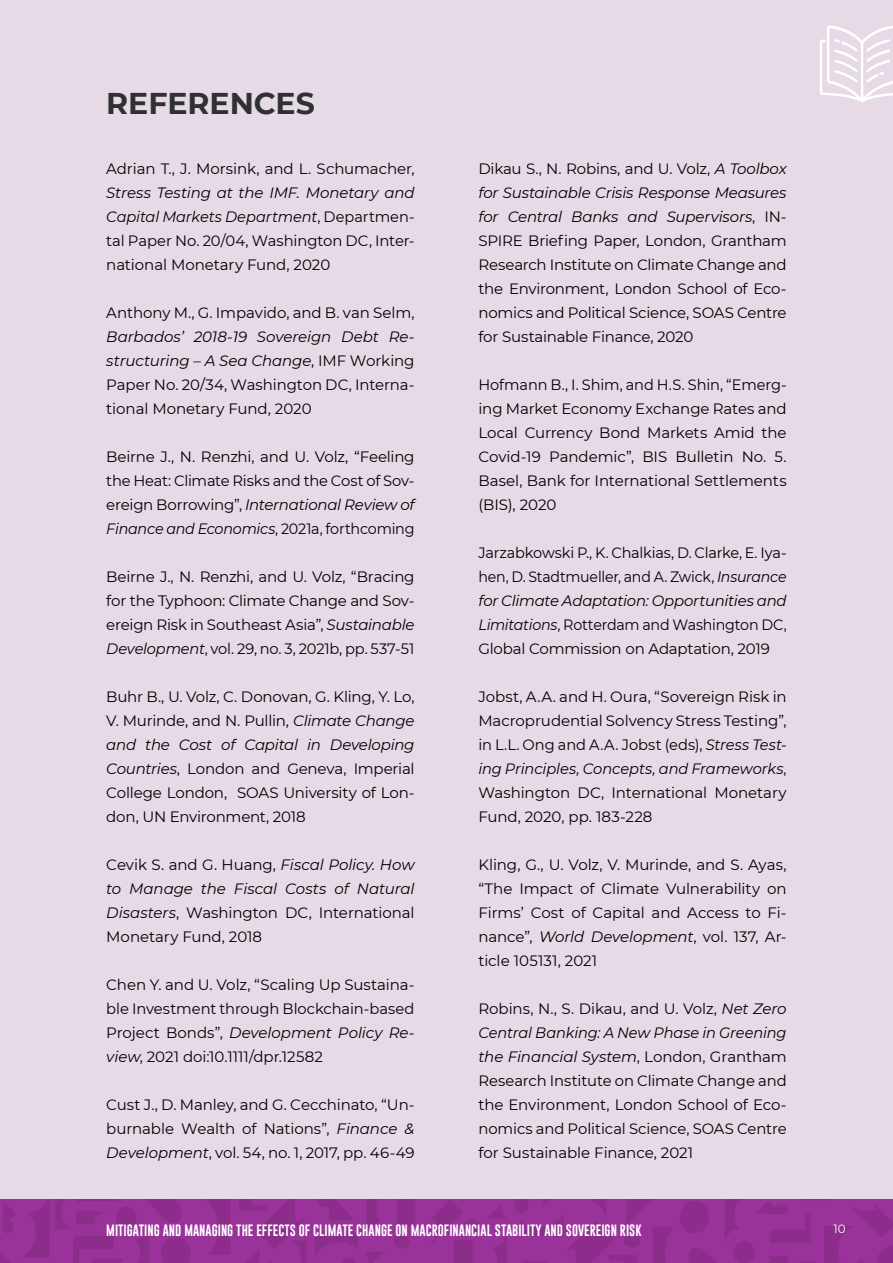
<style>
.page{position:relative;width:893px;height:1263px;background:#e5dae6}
.page>*{position:absolute;margin:0;border:0;box-sizing:border-box;transform-origin:0 0}
.t1{font:700 30px "Montserrat";letter-spacing:-.005em;color:#2f302f}
.t2{font:15px/24px "Montserrat";letter-spacing:-.01em;color:#000;text-align:justify}
.t3{font:12px "Gobold";color:#fff}
.t4{font:12px "Montserrat";color:#fff}
.s1{font-style:italic}
</style>
<div class="page">
<div style="left:0;top:1199px;width:893px;height:64px;background:#939"></div>
<svg style="left:514px;top:1199px;width:379px;height:64px"></svg>
<svg style="left:430px;top:1200px;width:77px;height:63px"></svg>
<svg style="left:0;top:1199px;width:415px;height:64px"></svg>
<svg style="left:820px;top:25px;width:73px;height:77px"></svg>
<h1 class="t1" style="left:106px;top:82px;width:210px">REFERENCES</h1>
<p class="t2" style="left:106px;top:156px;width:310px">Adrian T., J. Morsink, and L. Schumacher,</p>
<p class="t2" style="left:106px;top:180px;width:310px"><span class="s1">Stress Testing at the IMF. Monetary and Capital Markets Department</span>, Departmen&shy;tal Paper No. 20/04, Washington DC, Inter&shy;national Monetary Fund, 2020</p>
<p class="t2" style="left:106px;top:300px;width:310px">Anthony M., G. Impavido, and B. van Selm,</p>
<p class="t2" style="left:106px;top:324px;width:310px"><span class="s1">Barbados’ 2018-19 Sovereign Debt Re&shy;structuring – A Sea Change</span>, IMF Working Paper No. 20/34, Washington DC, Interna&shy;tional Monetary Fund, 2020</p>
<p class="t2" style="left:106px;top:444px;width:310px">Beirne J., N. Renzhi, and U. Volz, “Feeling the Heat: Climate Risks and the Cost of Sov&shy;ereign Borrowing”, <span class="s1">International Review of Finance and Economics</span>, 2021a, forthcoming</p>
<p class="t2" style="left:106px;top:564px;width:310px">Beirne J., N. Renzhi, and U. Volz, “Bracing for the Typhoon: Climate Change and Sov&shy;ereign Risk in Southeast Asia”, <span class="s1">Sustainable Development</span>, vol. 29, no. 3, 2021b, pp. 537-51</p>
<p class="t2" style="left:106px;top:684px;width:310px">Buhr B., U. Volz, C. Donovan, G. Kling, Y. Lo, V. Murinde, and N. Pullin, <span class="s1">Climate Change and the Cost of Capital in Developing Countries</span>, London and Geneva, Imperial College London, SOAS University of Lon&shy;don, UN Environment, 2018</p>
<p class="t2" style="left:106px;top:852px;width:310px">Cevik S. and G. Huang, <span class="s1">Fiscal Policy. How to Manage the Fiscal Costs of Natural Disasters</span>, Washington DC, International Monetary Fund, 2018</p>
<p class="t2" style="left:106px;top:972px;width:310px">Chen Y. and U. Volz, “Scaling Up Sustaina&shy;ble Investment through Blockchain-based Project Bonds”, <span class="s1">Development Policy Re&shy;view</span>, 2021 doi:10.1111/dpr.12582</p>
<p class="t2" style="left:106px;top:1092px;width:310px">Cust J., D. Manley, and G. Cecchinato, “Un&shy;burnable Wealth of Nations”, <span class="s1">Finance &amp; Development</span>, vol. 54, no. 1, 2017, pp. 46-49</p>
<p class="t2" style="left:478px;top:156px;width:310px">Dikau S., N. Robins, and U. Volz, <span class="s1">A Toolbox for Sustainable Crisis Response Measures for Central Banks and Supervisors</span>, IN-SPIRE Briefing Paper, London, Grantham Research Institute on Climate Change and the Environment, London School of Eco&shy;nomics and Political Science, SOAS Centre for Sustainable Finance, 2020</p>
<p class="t2" style="left:478px;top:372px;width:310px">Hofmann B., I. Shim, and H.S. Shin, “Emerg&shy;ing Market Economy Exchange Rates and Local Currency Bond Markets Amid the Covid-19 Pandemic”, BIS Bulletin No. 5.<br>Basel, Bank for International Settlements (BIS), 2020</p>
<p class="t2" style="left:478px;top:540px;width:310px">Jarzabkowski P., K. Chalkias, D. Clarke, E. Iya&shy;hen, D. Stadtmueller, and A. Zwick, <span class="s1">Insurance for Climate Adaptation: Opportunities and Limitations</span>, Rotterdam and Washington DC, Global Commission on Adaptation, 2019</p>
<p class="t2" style="left:478px;top:684px;width:310px">Jobst, A.A. and H. Oura, “Sovereign Risk in Macroprudential Solvency Stress Testing”, in L.L. Ong and A.A. Jobst (eds), <span class="s1">Stress Test&shy;ing Principles, Concepts, and Frameworks</span>, Washington DC, International Monetary Fund, 2020, pp. 183-228</p>
<p class="t2" style="left:478px;top:852px;width:310px">Kling, G., U. Volz, V. Murinde, and S. Ayas, “The Impact of Climate Vulnerability on Firms’ Cost of Capital and Access to Fi&shy;nance”, <span class="s1">World Development</span>, vol. 137, Ar&shy;ticle 105131, 2021</p>
<p class="t2" style="left:478px;top:996px;width:310px">Robins, N., S. Dikau, and U. Volz, <span class="s1">Net Zero Central Banking: A New Phase in Greening the Financial System</span>, London, Grantham Research Institute on Climate Change and the Environment, London School of Eco&shy;nomics and Political Science, SOAS Centre for Sustainable Finance, 2021</p>
<p class="t3" style="left:106px;top:1223px;width:537px">MITIGATING AND MANAGING THE EFFECTS OF CLIMATE CHANGE ON MACROFINANCIAL STABILITY AND SOVEREIGN RISK</p>
<p class="t4" style="left:833px;top:1221px;width:14px">10</p>
</div>
